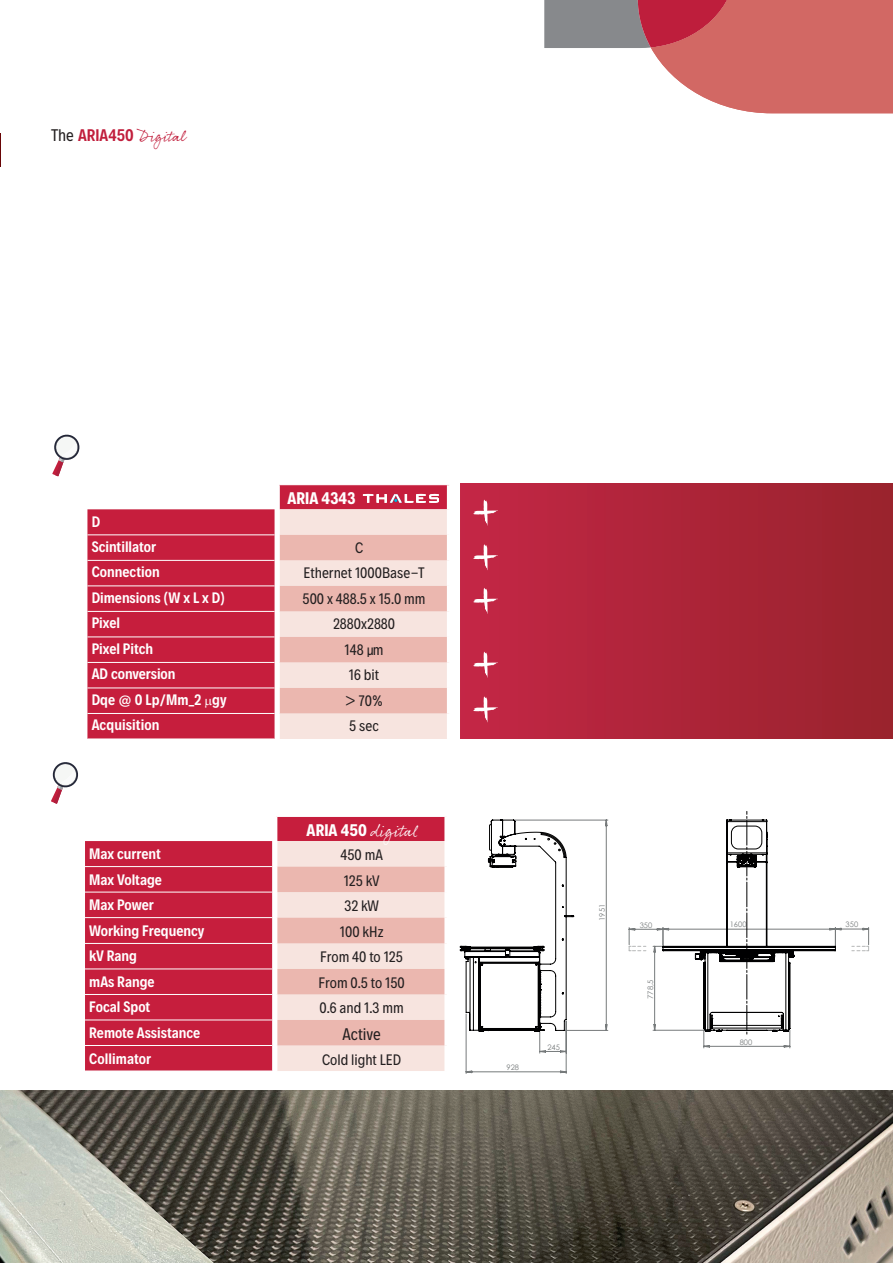
<style>
.page{position:relative;width:893px;height:1263px;background:#fff}
.page>*{position:absolute;margin:0;border:0;box-sizing:border-box;transform-origin:0 0}
.t1{font:700 15px "Decalotype";color:#fff}
.t2{font:600 15px "Decalotype";color:#c11e3c}
.t3{font:15px "Decalotype";color:#231f20}
.t4{font:600 13.5px/24.5px "Decalotype";color:#fff}
.t5{font:13.5px "Decalotype";color:#231f20}
.t6{font:7.5px "Century Gothic";color:#767a7b}
.s1{font-weight:400;color:#231f20}
.s2{font-family:"Rollerscript Smooth";font-weight:400}
.s3{font-family:"Rollerscript Smooth";font-weight:400;font-size:16.5px}
</style>
<div class="page">
<div style="left:461px;top:483px;width:432px;height:255px;background:linear-gradient(to right,#c32645,#99232c)"></div>
<div style="left:87px;top:509px;width:188px;height:230px;background:#c61e3d"></div>
<hr style="left:87px;top:534px;width:188px;height:1px;background:#fff">
<hr style="left:87px;top:560px;width:188px;height:1px;background:#fff">
<hr style="left:87px;top:585px;width:188px;height:1px;background:#fff">
<hr style="left:87px;top:611px;width:188px;height:1px;background:#fff">
<hr style="left:87px;top:636px;width:188px;height:1px;background:#fff">
<hr style="left:87px;top:662px;width:188px;height:1px;background:#fff">
<hr style="left:87px;top:687px;width:188px;height:1px;background:#fff">
<hr style="left:87px;top:713px;width:188px;height:1px;background:#fff">
<div style="left:85px;top:841px;width:187px;height:230px;background:#c61e3d"></div>
<svg style="left:272px;top:816px;width:174px;height:255px;background:#eec1bf"></svg>
<hr style="left:85px;top:866px;width:187px;height:1px;background:#fff">
<hr style="left:85px;top:892px;width:187px;height:1px;background:#fff">
<hr style="left:85px;top:917px;width:187px;height:1px;background:#fff">
<hr style="left:85px;top:943px;width:187px;height:1px;background:#fff">
<hr style="left:85px;top:968px;width:187px;height:1px;background:#fff">
<hr style="left:85px;top:994px;width:187px;height:1px;background:#fff">
<hr style="left:85px;top:1019px;width:187px;height:1px;background:#fff">
<hr style="left:85px;top:1045px;width:187px;height:1px;background:#fff">
<img style="left:0;top:1091px;width:893px;height:172px">
<svg style="left:279px;top:484px;width:170px;height:255px;background:#eec4c1"></svg>
<svg style="left:52px;top:434px;width:28px;height:42px"></svg>
<svg style="left:51px;top:762px;width:27px;height:42px"></svg>
<svg style="left:629px;top:811px;width:241px;height:237px"></svg>
<svg style="left:460px;top:819px;width:148px;height:255px"></svg>
<div style="left:489px;top:824px;width:3px;height:26px;border:1px solid #000001"></div>
<svg style="left:473px;top:651px;width:25px;height:27px"></svg>
<svg style="left:473px;top:499px;width:25px;height:27px"></svg>
<svg style="left:473px;top:544px;width:25px;height:26px"></svg>
<svg style="left:473px;top:588px;width:25px;height:26px"></svg>
<svg style="left:473px;top:696px;width:25px;height:27px"></svg>
<svg style="left:544px;top:0;width:349px;height:113px"></svg>
<hr style="left:0;top:133px;width:1px;height:33px;background:#680506">
<svg style="left:205px;top:699px;width:7px;height:9px"></svg>
<p class="t2" style="left:51px;top:123px;width:138px"><span class="s1">The</span> ARIA450 <span class="s2">Digital</span></p>
<p class="t4" style="left:92px;top:509px;width:66px">D<br>Scintillator</p>
<p class="t1" style="left:287px;top:486px;width:70px">ARIA 4343</p>
<p class="t5" style="left:355px;top:537px;width:10px">C</p>
<p class="t4" style="left:92px;top:559px;width:70px">Connection</p>
<p class="t5" style="left:304px;top:562px;width:122px">Ethernet 1000Base-T</p>
<p class="t4" style="left:92px;top:584px;width:135px">Dimensions (W x L x D)</p>
<p class="t5" style="left:303px;top:588px;width:124px">500 x 488.5 x 15.0 mm</p>
<p class="t4" style="left:92px;top:610px;width:30px">Pixel</p>
<p class="t5" style="left:333px;top:613px;width:64px">2880x2880</p>
<p class="t4" style="left:92px;top:635px;width:63px">Pixel Pitch</p>
<p class="t5" style="left:345px;top:639px;width:41px">148 µm</p>
<p class="t4" style="left:92px;top:661px;width:85px">AD conversion</p>
<p class="t5" style="left:349px;top:664px;width:32px">16 bit</p>
<p class="t4" style="left:92px;top:686px;width:136px">Dqe @ 0 Lp/Mm_2 gy</p>
<p class="t5" style="left:345px;top:690px;width:40px">&gt; 70%</p>
<p class="t4" style="left:92px;top:712px;width:69px">Acquisition</p>
<p class="t5" style="left:349px;top:715px;width:31px">5 sec</p>
<p class="t1" style="left:307px;top:818px;width:113px">ARIA 450 <span class="s3">digital</span></p>
<p class="t4" style="left:89px;top:840px;width:73px">Max current</p>
<p class="t5" style="left:340px;top:844px;width:44px">450 mA</p>
<p class="t4" style="left:89px;top:866px;width:74px">Max Voltage</p>
<p class="t5" style="left:344px;top:869px;width:37px">125 kV</p>
<p class="t4" style="left:89px;top:892px;width:66px">Max Power</p>
<p class="t5" style="left:344px;top:895px;width:36px">32 kW</p>
<p class="t4" style="left:89px;top:917px;width:117px">Working Frequency</p>
<p class="t5" style="left:340px;top:921px;width:45px">100 kHz</p>
<p class="t4" style="left:89px;top:943px;width:49px">kV Rang</p>
<p class="t5" style="left:320px;top:946px;width:84px">From 40 to 125</p>
<p class="t4" style="left:89px;top:968px;width:67px">mAs Range</p>
<p class="t5" style="left:319px;top:972px;width:88px">From 0.5 to 150</p>
<p class="t4" style="left:89px;top:994px;width:63px">Focal Spot</p>
<p class="t5" style="left:320px;top:997px;width:86px">0.6 and 1.3 mm</p>
<p class="t4" style="left:89px;top:1019px;width:113px">Remote Assistance</p>
<p class="t3" style="left:342px;top:1022px;width:40px">Active</p>
<p class="t4" style="left:89px;top:1045px;width:63px">Collimator</p>
<p class="t5" style="left:322px;top:1048px;width:81px">Cold light LED</p>
<p class="t6" style="left:506px;top:1062px;width:14px">928</p>
<p class="t6" style="left:547px;top:1042px;width:14px">245</p>
<p class="t6" style="left:597px;top:921px;width:18px;rotate:-90deg">1951</p>
<p class="t6" style="left:640px;top:920px;width:14px">350</p>
<p class="t6" style="left:846px;top:919px;width:14px">350</p>
<p class="t6" style="left:730px;top:919px;width:18px">1600</p>
<p class="t6" style="left:645px;top:999px;width:20px;rotate:-90deg">778,5</p>
<p class="t6" style="left:740px;top:1037px;width:14px">800</p>
</div>
